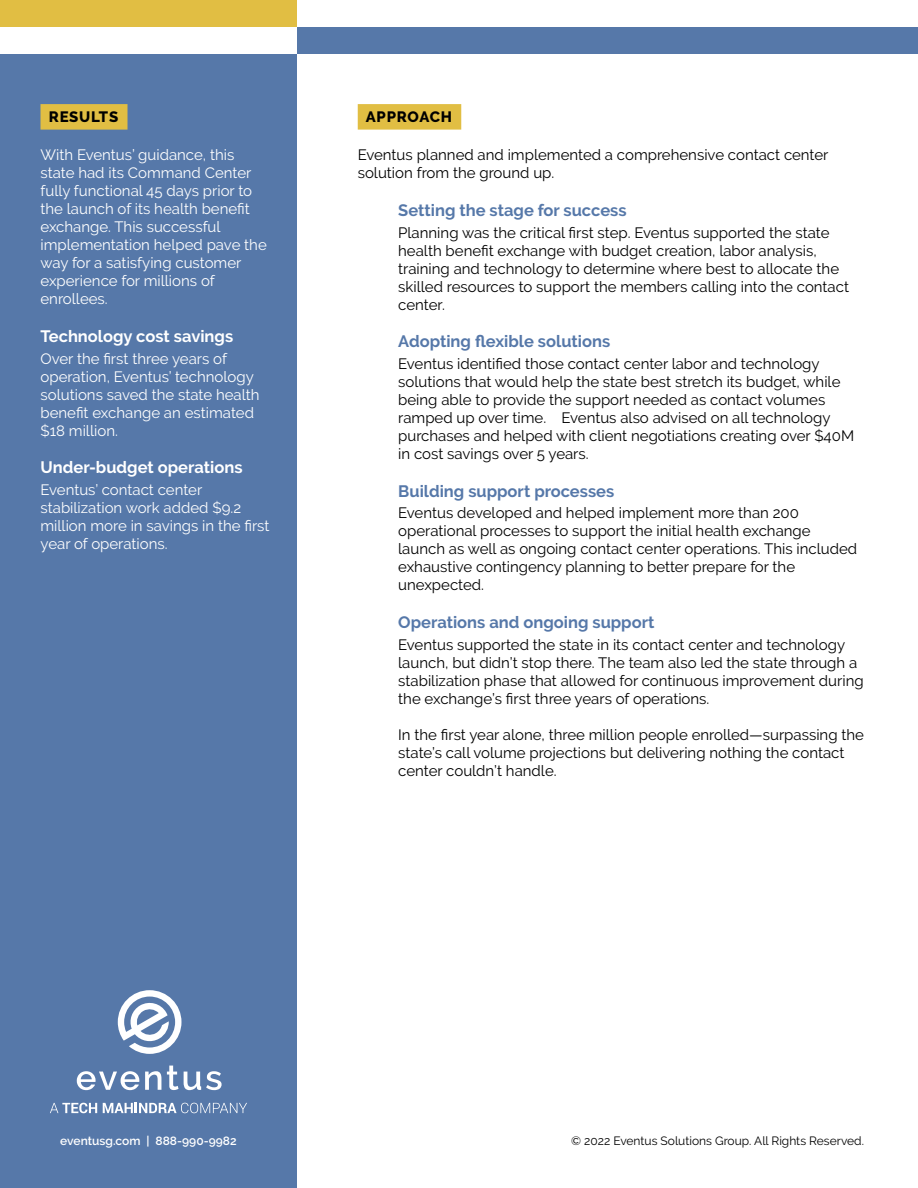
<style>
.page{position:relative;width:918px;height:1188px;background:#fff}
.page>*{position:absolute;margin:0;border:0;box-sizing:border-box;transform-origin:0 0}
.Indent_-_Headline{font:700 16.5px "Raleway";color:#5678a9}
.Sidebar_-_Headline{font:700 16.5px "Raleway";color:#fff}
.Indent_-_Body{font:15px/18px "Raleway";color:#000}
.Sidebar_-_Body_-_Whi{font:15px/18px "Raleway";color:#fff}
.Body{font:15px/18px "Raleway";color:#000}
.Headline_-_Eyebrow{font:800 15px "Raleway";letter-spacing:.05em;color:#000}
.t1{font:12px "Raleway";color:#000}
.t2{font:600 12px "Raleway";color:#fff}
</style>
<div class="page">
<div style="left:0;top:54px;width:297px;height:1134px;background:#5678a9"></div>
<div style="left:0;top:0;width:297px;height:27px;background:#e1be43"></div>
<div style="left:297px;top:27px;width:621px;height:27px;background:#5678a9"></div>
<svg style="left:145px;top:1071px;width:16px;height:19px"></svg>
<svg style="left:167px;top:1066px;width:55px;height:24px"></svg>
<svg style="left:77px;top:1071px;width:62px;height:19px"></svg>
<svg style="left:118px;top:990px;width:64px;height:64px"></svg>
<svg style="left:50px;top:1103px;width:47px;height:10px"></svg>
<svg style="left:103px;top:1103px;width:144px;height:10px"></svg>
<div style="left:358px;top:104px;width:103px;height:26px;background:#e1be43"></div>
<div style="left:40px;top:104px;width:88px;height:26px;background:#e1be43"></div>
<p class="Headline_-_Eyebrow" style="left:49px;top:108px;width:71px">RESULTS</p>
<p class="Sidebar_-_Body_-_Whi" style="left:40px;top:146px;width:228px">With Eventus’ guidance, this state had its Command Center fully functional 45 days prior to the launch of its health benefit exchange. This successful implementation helped pave the way for a satisfying customer experience for millions of enrollees.</p>
<p class="Sidebar_-_Headline" style="left:40px;top:327px;width:194px">Technology cost savings</p>
<p class="Sidebar_-_Body_-_Whi" style="left:40px;top:349px;width:221px">Over the first three years of operation, Eventus’ technology solutions saved the state health benefit exchange an estimated $18 million.</p>
<p class="Sidebar_-_Headline" style="left:40px;top:458px;width:204px">Under-budget operations</p>
<p class="Sidebar_-_Body_-_Whi" style="left:40px;top:481px;width:231px">Eventus’ contact center stabilization work added $9.2 million more in savings in the first year of operations.</p>
<p class="Headline_-_Eyebrow" style="left:366px;top:108px;width:88px">APPROACH</p>
<p class="Body" style="left:358px;top:146px;width:472px">Eventus planned and implemented a comprehensive contact center solution from the ground up.</p>
<p class="Indent_-_Headline" style="left:398px;top:201px;width:230px">Setting the stage for success</p>
<p class="Indent_-_Body" style="left:398px;top:223px;width:452px">Planning was the critical first step. Eventus supported the state health benefit exchange with budget creation, labor analysis, training and technology to determine where best to allocate the skilled resources to support the members calling into the contact center.</p>
<p class="Indent_-_Headline" style="left:398px;top:332px;width:214px">Adopting flexible solutions</p>
<p class="Indent_-_Body" style="left:398px;top:355px;width:457px">Eventus identified those contact center labor and technology solutions that would help the state best stretch its budget, while being able to provide the support needed as contact volumes ramped up over time. Eventus also advised on all technology purchases and helped with client negotiations creating over $40M in cost savings over 5 years.</p>
<p class="Indent_-_Headline" style="left:398px;top:482px;width:218px">Building support processes</p>
<p class="Indent_-_Body" style="left:398px;top:504px;width:460px">Eventus developed and helped implement more than 200 operational processes to support the initial health exchange launch as well as ongoing contact center operations. This included exhaustive contingency planning to better prepare for the unexpected.</p>
<p class="Indent_-_Headline" style="left:398px;top:613px;width:258px">Operations and ongoing support</p>
<p class="Indent_-_Body" style="left:398px;top:635px;width:467px">Eventus supported the state in its contact center and technology launch, but didn’t stop there. The team also led the state through a stabilization phase that allowed for continuous improvement during the exchange’s first three years of operations.</p>
<p class="Indent_-_Body" style="left:398px;top:725px;width:467px">In the first year alone, three million people enrolled—surpassing the state’s call volume projections but delivering nothing the contact center couldn’t handle.</p>
<p class="t2" style="left:60px;top:1134px;width:178px">eventusg.com | 888-990-9982</p>
<p class="t1" style="left:571px;top:1134px;width:294px">© 2022 Eventus Solutions Group. All Rights Reserved.</p>
</div>
